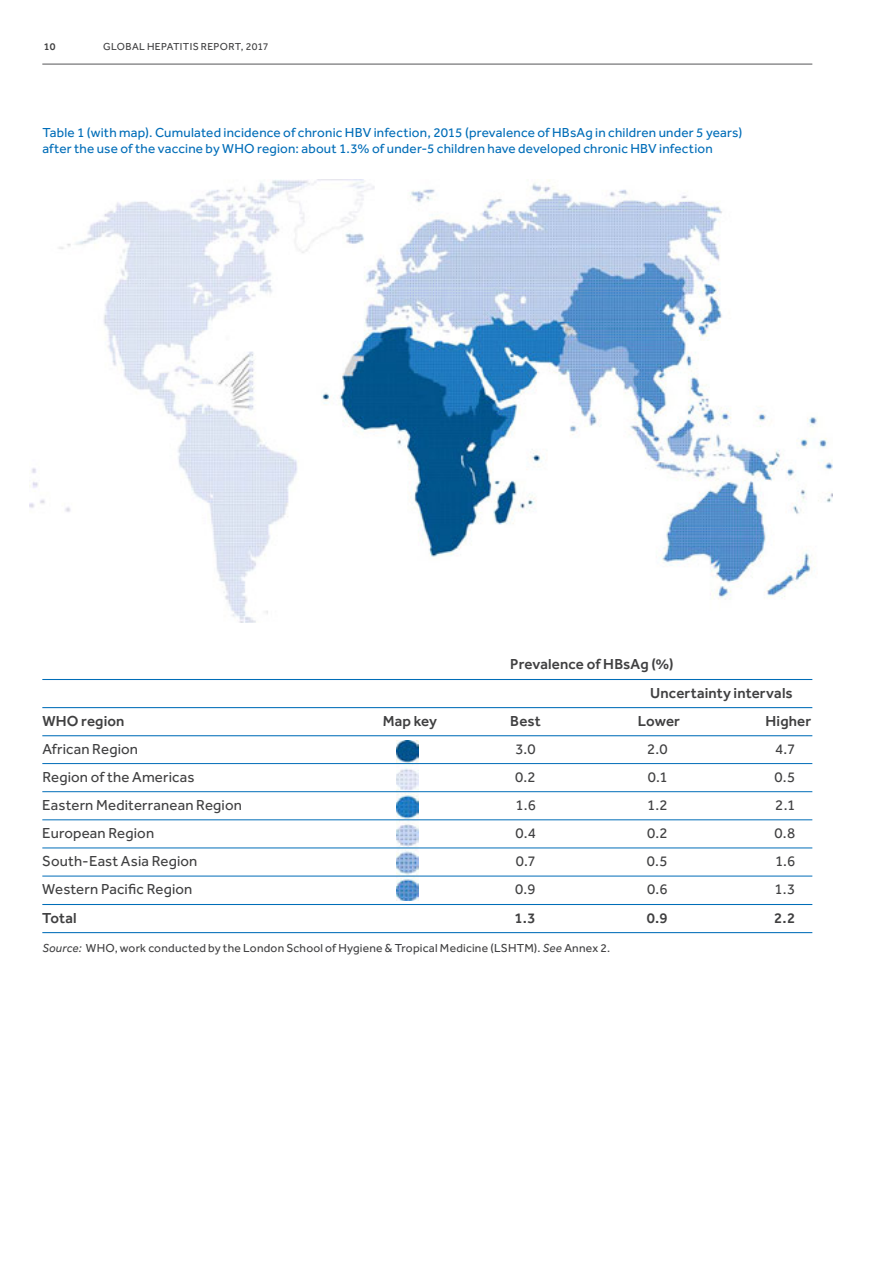
<style>
.page{position:relative;width:893px;height:1263px;background:#fff}
.page>*{position:absolute;margin:0;border:0;box-sizing:border-box;transform-origin:0 0}
.t1{font:15px "Effra";letter-spacing:.01em;color:#404041}
.t2{font:500 15px/28.2px "Effra";letter-spacing:.01em;color:#404041}
.t3{font:13.5px/16.5px "Effra";letter-spacing:.015em;color:#006db8}
.t4{font:12px "Effra";letter-spacing:.02em;color:#404041}
.t5{font:10.5px "Effra";letter-spacing:.03em;color:#404041}
.t6{font:500 10.5px "Effra";color:#404041}
.s1{font-style:italic}
</style>
<div class="page">
<hr style="left:42px;top:64px;width:770px;height:1px;background:#555658">
<img style="left:397px;top:740px;width:21px;height:160px">
<hr style="left:42px;top:679px;width:770px;height:1px;background:#006db8">
<hr style="left:42px;top:707px;width:770px;height:1px;background:#006db8">
<hr style="left:42px;top:735px;width:770px;height:1px;background:#006db8">
<hr style="left:42px;top:763px;width:770px;height:1px;background:#006db8">
<hr style="left:42px;top:791px;width:770px;height:1px;background:#006db8">
<hr style="left:42px;top:820px;width:770px;height:1px;background:#006db8">
<hr style="left:42px;top:848px;width:770px;height:1px;background:#006db8">
<hr style="left:42px;top:876px;width:770px;height:1px;background:#006db8">
<hr style="left:42px;top:904px;width:770px;height:1px;background:#006db8">
<hr style="left:42px;top:932px;width:770px;height:1px;background:#006db8">
<img style="left:30px;top:180px;width:802px;height:443px">
<p class="t6" style="left:44px;top:40px;width:13px">10</p>
<p class="t5" style="left:103px;top:40px;width:167px">GLOBAL HEPATITIS REPORT, 2017</p>
<p class="t3" style="left:42px;top:124px;width:701px">Table 1 (with map). Cumulated incidence of chronic HBV infection, 2015 (prevalence of HBsAg in children under 5 years) after the use of the vaccine by WHO region: about 1.3% of under-5 children have developed chronic HBV infection</p>
<p class="t2" style="left:650px;top:650px;width:144px;text-indent:-140px">Prevalence of HBsAg (%)<br>Uncertainty intervals</p>
<p class="t2" style="left:42px;top:706px;width:84px">WHO region</p>
<p class="t2" style="left:382px;top:706px;width:56px">Map key</p>
<p class="t2" style="left:510px;top:706px;width:32px">Best</p>
<p class="t2" style="left:638px;top:706px;width:44px">Lower</p>
<p class="t2" style="left:765px;top:706px;width:47px">Higher</p>
<p class="t1" style="left:42px;top:740px;width:97px">African Region</p>
<p class="t1" style="left:515px;top:740px;width:22px">3.0</p>
<p class="t1" style="left:647px;top:740px;width:22px">2.0</p>
<p class="t1" style="left:775px;top:740px;width:22px">4.7</p>
<p class="t1" style="left:42px;top:768px;width:154px">Region of the Americas</p>
<p class="t1" style="left:515px;top:768px;width:22px">0.2</p>
<p class="t1" style="left:647px;top:768px;width:21px">0.1</p>
<p class="t1" style="left:774px;top:768px;width:22px">0.5</p>
<p class="t1" style="left:42px;top:796px;width:201px">Eastern Mediterranean Region</p>
<p class="t1" style="left:515px;top:796px;width:22px">1.6</p>
<p class="t1" style="left:647px;top:796px;width:22px">1.2</p>
<p class="t1" style="left:775px;top:796px;width:21px">2.1</p>
<p class="t1" style="left:42px;top:824px;width:113px">European Region</p>
<p class="t1" style="left:515px;top:824px;width:22px">0.4</p>
<p class="t1" style="left:647px;top:824px;width:22px">0.2</p>
<p class="t1" style="left:774px;top:824px;width:22px">0.8</p>
<p class="t1" style="left:42px;top:852px;width:157px">South-East Asia Region</p>
<p class="t1" style="left:515px;top:852px;width:22px">0.7</p>
<p class="t1" style="left:647px;top:852px;width:22px">0.5</p>
<p class="t1" style="left:775px;top:852px;width:22px">1.6</p>
<p class="t1" style="left:42px;top:880px;width:152px">Western Pacific Region</p>
<p class="t1" style="left:515px;top:880px;width:22px">0.9</p>
<p class="t1" style="left:647px;top:880px;width:22px">0.6</p>
<p class="t1" style="left:774px;top:880px;width:22px">1.3</p>
<p class="t2" style="left:42px;top:903px;width:36px">Total</p>
<p class="t2" style="left:514px;top:903px;width:23px">1.3</p>
<p class="t2" style="left:646px;top:903px;width:22px">0.9</p>
<p class="t2" style="left:774px;top:903px;width:23px">2.2</p>
<p class="t4" style="left:42px;top:941px;width:569px"><span class="s1">Source:</span> WHO, work conducted by the London School of Hygiene &amp; Tropical Medicine (LSHTM). <span class="s1">See</span> Annex 2.</p>
</div>
